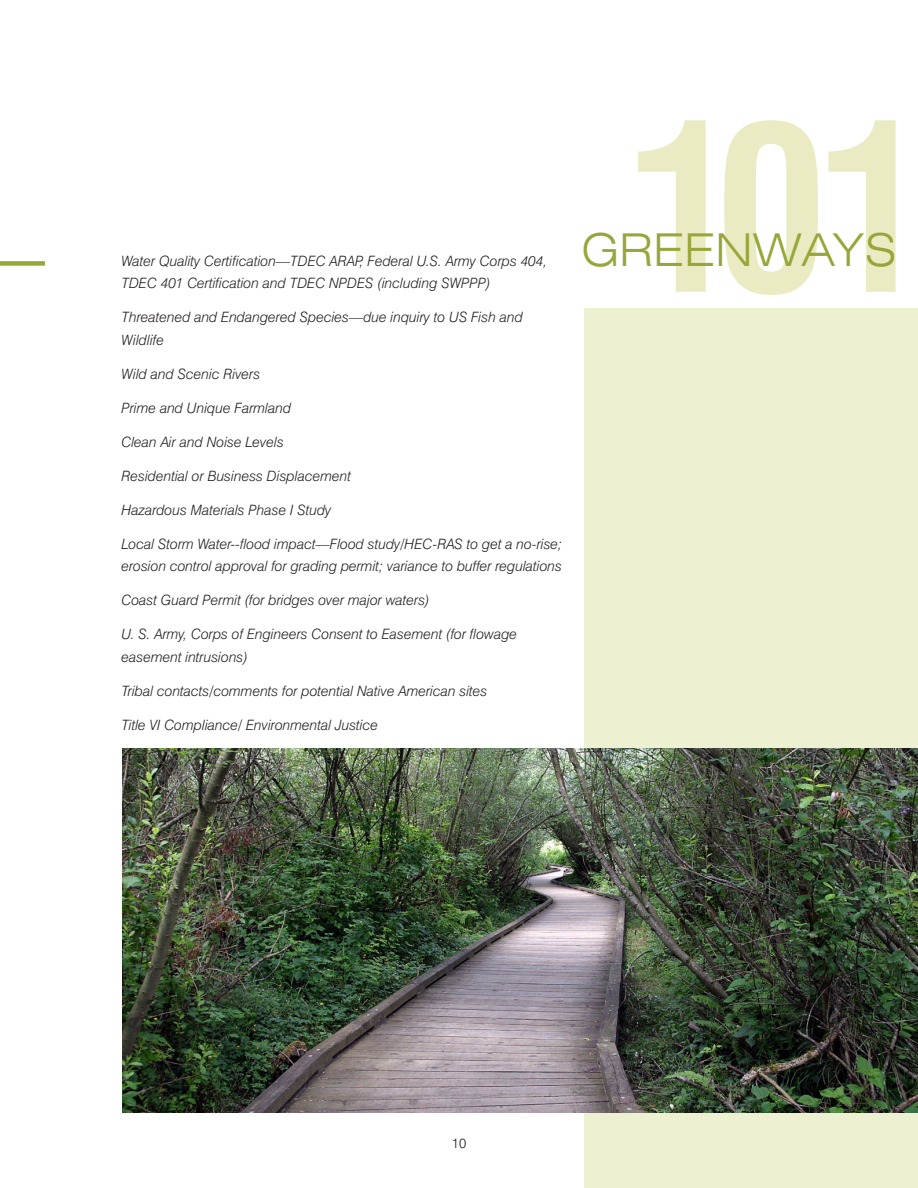
<style>
.page{position:relative;width:918px;height:1188px;background:#fff}
.page>*{position:absolute;margin:0;border:0;box-sizing:border-box;transform-origin:0 0}
.t1{font:300 expanded 45.15px "Swiss 721 BT";color:#98a639}
.t2{font:italic 300 14.25px/22.5px "Swiss 721 BT";color:#231f20}
.t3{font:300 13.5px "Swiss 721 BT";color:#231f20}
</style>
<div class="page">
<svg style="left:584px;top:120px;width:333px;height:189px"></svg>
<div style="left:0;top:261px;width:45px;height:5px;background:#98a639"></div>
<div style="left:584px;top:309px;width:334px;height:879px;background:#eef0d2"></div>
<img style="left:123px;top:748px;width:795px;height:364px">
<p class="t2" style="left:122px;top:249px;width:427px">Water Quality Certification—TDEC ARAP, Federal U.S. Army Corps 404,<br>TDEC 401 Certification and TDEC NPDES (including SWPPP)</p>
<p class="t2" style="left:122px;top:306px;width:403px">Threatened and Endangered Species—due inquiry to US Fish and<br>Wildlife</p>
<p class="t2" style="left:122px;top:362px;width:140px">Wild and Scenic Rivers</p>
<p class="t2" style="left:122px;top:396px;width:171px">Prime and Unique Farmland</p>
<p class="t2" style="left:122px;top:430px;width:164px">Clean Air and Noise Levels</p>
<p class="t2" style="left:122px;top:464px;width:231px">Residential or Business Displacement</p>
<p class="t2" style="left:122px;top:498px;width:211px">Hazardous Materials Phase I Study</p>
<p class="t2" style="left:122px;top:532px;width:442px">Local Storm Water--flood impact—Flood study/HEC-RAS to get a no-rise; erosion control approval for grading permit; variance to buffer regulations</p>
<p class="t2" style="left:122px;top:589px;width:310px">Coast Guard Permit (for bridges over major waters)</p>
<p class="t2" style="left:122px;top:623px;width:397px">U. S. Army, Corps of Engineers Consent to Easement (for flowage easement intrusions)</p>
<p class="t2" style="left:122px;top:679px;width:367px">Tribal contacts/comments for potential Native American sites</p>
<p class="t2" style="left:122px;top:713px;width:258px">Title VI Compliance/ Environmental Justice</p>
<h1 class="t1" style="left:581px;top:223px;width:317px">GREENWAYS</h1>
<p class="t3" style="left:452px;top:1135px;width:16px">10</p>
</div>
